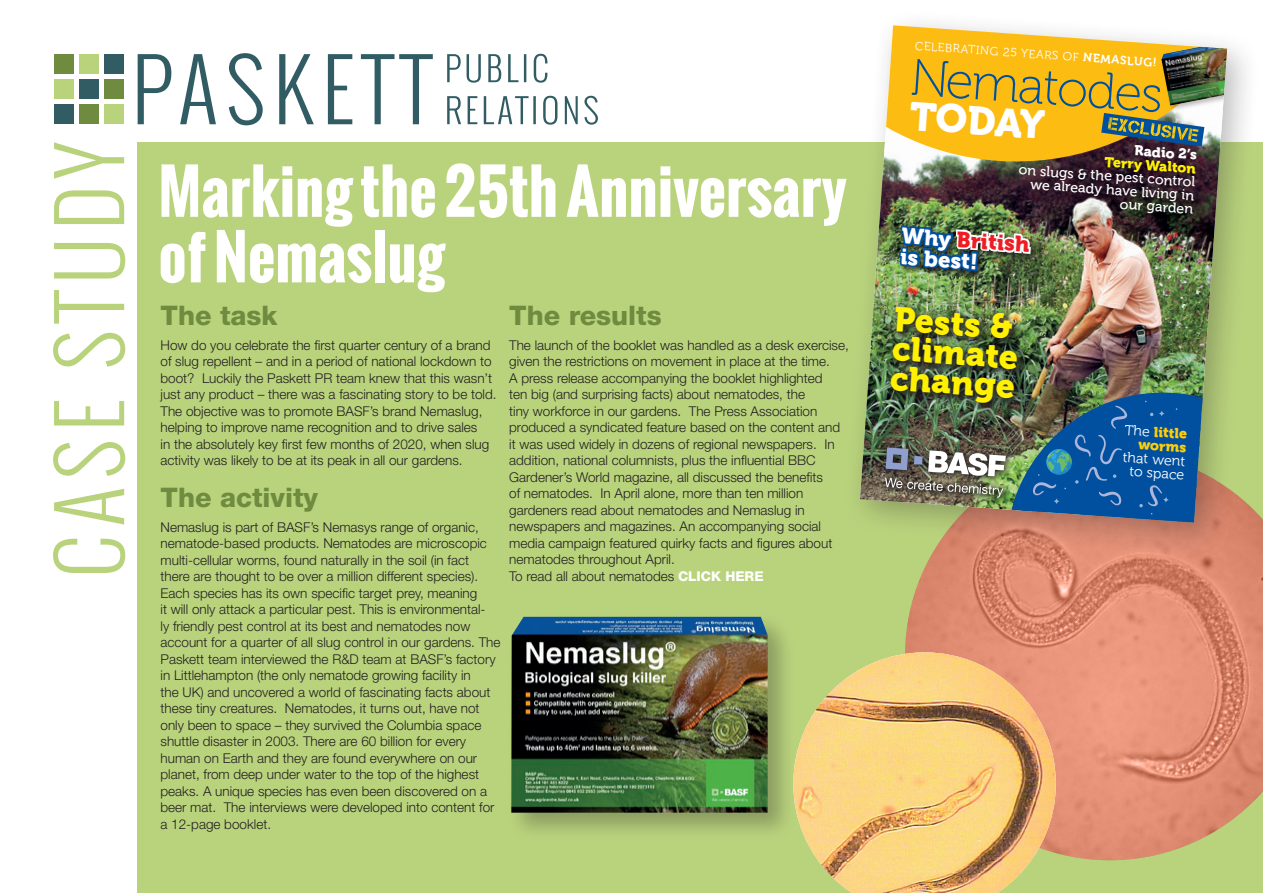
<style>
.page{position:relative;width:1263px;height:893px;background:#fff}
.page>*{position:absolute;margin:0;border:0;box-sizing:border-box;transform-origin:0 0}
.t1{font:300 83.4px "Oswald";letter-spacing:.09em;color:#b9d37d}
.t2{font:700 59.7px/65.6px "Oswald";color:#fff}
.t3{font:51.45px "Museo 100";color:#01509f}
.t4{font:39.75px "Museo 900";color:#fff}
.t5{font:34.2px/29.4px "Museo 900";color:#fff101}
.t6{font:800 27px "Helvetica Neue";color:#6f8b3f}
.t7{font:21.9px/21px "Museo 900";color:#fff}
.t8{font:14.4px/13.6px "Museo 300";color:#fff;text-align:center}
.t9{font:14.4px/13.6px "Museo 900";color:#fece08;text-align:right}
.t10{font:14.1px/13.5px "Museo 500";color:#fff;text-align:right}
.t11{font:14.1px "Museo 900";color:#fff101}
.t12{font:14.1px "Museo 900";color:#fff}
.t13{font:300 13.5px/16.5px "Helvetica Neue";color:#231f20}
.t14{font:12px "Museo 300";color:#fff}
.s1{font-weight:800;color:#fff}
.s2{font-family:"Museo 700"}
.s3{color:#ee1d23}
.s4{font-family:"Museo 300";color:#fff}
</style>
<div class="page">
<div style="left:54px;top:54px;width:20px;height:20px;background:#6f8b3f"></div>
<div style="left:54px;top:79px;width:20px;height:20px;background:#b9d37d"></div>
<div style="left:54px;top:105px;width:20px;height:19px;background:#315c64"></div>
<div style="left:79px;top:54px;width:20px;height:20px;background:#b9d37d"></div>
<div style="left:79px;top:79px;width:20px;height:20px;background:#315c64"></div>
<div style="left:79px;top:105px;width:20px;height:19px;background:#6f8b3f"></div>
<div style="left:104px;top:54px;width:20px;height:20px;background:#315c64"></div>
<div style="left:104px;top:105px;width:20px;height:19px;background:#b9d37d"></div>
<div style="left:104px;top:79px;width:20px;height:20px;background:#6f8b3f"></div>
<svg style="left:138px;top:53px;width:295px;height:72px"></svg>
<svg style="left:447px;top:54px;width:100px;height:29px"></svg>
<svg style="left:447px;top:96px;width:151px;height:29px"></svg>
<div style="left:138px;top:142px;width:1125px;height:751px;background:#b9d37d"></div>
<img style="left:905px;top:517px;width:358px;height:344px">
<img style="left:797px;top:652px;width:259px;height:241px">
<div style="left:507px;top:612px;width:290px;height:229px;background:#231f20;opacity:.3"></div>
<img style="left:511px;top:617px;width:257px;height:196px">
<div style="left:843px;top:8px;width:418px;height:549px;background:#231f20;opacity:.3"></div>
<img style="left:860px;top:25px;width:367px;height:498px">
<svg style="left:1057px;top:25px;width:9px;height:5px"></svg>
<svg style="left:860px;top:256px;width:10px;height:11px"></svg>
<svg style="left:1217px;top:281px;width:10px;height:11px"></svg>
<img style="left:871px;top:302px;width:356px;height:221px">
<h1 class="t1" style="left:33px;top:578px;width:437px;rotate:-90deg">CASE STUDY</h1>
<h2 class="t2" style="left:158px;top:158px;width:690px">Marking the 25th Anniversary of Nemaslug</h2>
<h3 class="t6" style="left:161px;top:299px;width:119px">The task</h3>
<p class="t13" style="left:161px;top:336px;width:338px">How do you celebrate the first quarter century of a brand of slug repellent – and in a period of national lockdown to boot? Luckily the Paskett PR team knew that this wasn’t just any product – there was a fascinating story to be told.<br>The objective was to promote BASF’s brand Nemaslug, helping to improve name recognition and to drive sales<br>in the absolutely key first few months of 2020, when slug activity was likely to be at its peak in all our gardens.</p>
<h3 class="t6" style="left:161px;top:481px;width:159px">The activity</h3>
<p class="t13" style="left:161px;top:518px;width:341px">Nemaslug is part of BASF’s Nemasys range of organic, nematode-based products. Nematodes are microscopic multi-cellular worms, found naturally in the soil (in fact there are thought to be over a million different species).<br>Each species has its own specific target prey, meaning<br>it will only attack a particular pest. This is environmental-<br>ly friendly pest control at its best and nematodes now account for a quarter of all slug control in our gardens. The Paskett team interviewed the R&amp;D team at BASF’s factory in Littlehampton (the only nematode growing facility in<br>the UK) and uncovered a world of fascinating facts about these tiny creatures. Nematodes, it turns out, have not only been to space – they survived the Columbia space shuttle disaster in 2003. There are 60 billion for every human on Earth and they are found everywhere on our planet, from deep under water to the top of the highest peaks. A unique species has even been discovered on a beer mat. The interviews were developed into content for a 12-page booklet.</p>
<h3 class="t6" style="left:509px;top:299px;width:154px">The results</h3>
<p class="t13" style="left:509px;top:336px;width:341px">The launch of the booklet was handled as a desk exercise, given the restrictions on movement in place at the time.<br>A press release accompanying the booklet highlighted<br>ten big (and surprising facts) about nematodes, the<br>tiny workforce in our gardens. The Press Association produced a syndicated feature based on the content and it was used widely in dozens of regional newspapers. In addition, national columnists, plus the influential BBC Gardener’s World magazine, all discussed the benefits<br>of nematodes. In April alone, more than ten million gardeners read about nematodes and Nemaslug in newspapers and magazines. An accompanying social media campaign featured quirky facts and figures about nematodes throughout April.<br>To read all about nematodes <span class="s1">CLICK HERE</span></p>
<p class="t14" style="left:915px;top:39px;width:244px;rotate:4deg">CELEBRATING 25 YEARS OF <span class="s2">NEMASLUG!</span></p>
<h3 class="t3" style="left:912px;top:50px;width:254px;rotate:4deg">Nematodes</h3>
<h3 class="t4" style="left:911px;top:93px;width:137px;rotate:4deg">TODAY</h3>
<p class="t12" style="left:1135px;top:142px;width:64px;rotate:4deg">Radio 2’s</p>
<p class="t11" style="left:1105px;top:154px;width:93px;rotate:4deg">Terry Walton</p>
<p class="t10" style="left:1019px;top:163px;width:178px;rotate:4deg">on slugs &amp; the pest control we already have living in our garden</p>
<h3 class="t7" style="left:902px;top:225px;width:130px;rotate:4deg">Why <span class="s3">British </span>is best!</h3>
<h3 class="t5" style="left:895px;top:304px;width:128px;rotate:4deg">Pests &amp; climate change</h3>
<p class="t9" style="left:1125px;top:423px;width:64px;rotate:4deg"><span class="s4">The</span> little worms</p>
<p class="t8" style="left:1123px;top:450px;width:64px;rotate:4deg">that went to space</p>
</div>
